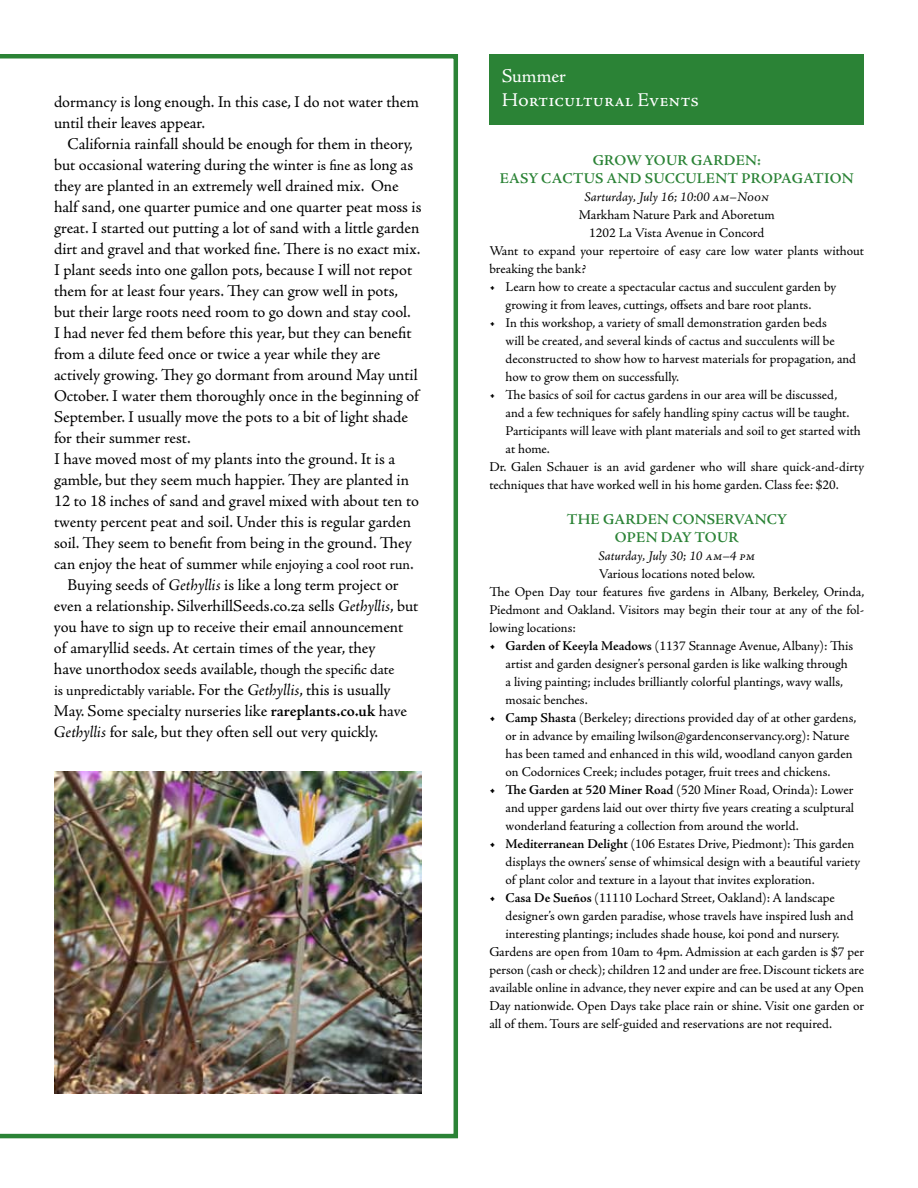
<style>
.page{position:relative;width:918px;height:1188px;background:#fff}
.page>*{position:absolute;margin:0;border:0;box-sizing:border-box;transform-origin:0 0}
.t1{font:19.5px/24px "Adobe Jenson Pro";color:#fff}
.t2{font:16.5px/21px "Adobe Jenson Pro";letter-spacing:-.005em;color:#000}
.t3{font:15px "Adobe Jenson Pro";letter-spacing:-.005em;color:#000}
.t4{font:600 15px "Adobe Jenson Pro";letter-spacing:.015em;color:#2b8336}
.t5{font:13.5px/18px "Adobe Jenson Pro";color:#000}
.t6{font:italic 13.5px "Adobe Jenson Pro";color:#000}
.s1{font-size:15px}
.s2{font-size:16.5px}
.s3{font-style:italic}
.s4{font-style:italic;font-size:16.5px}
.s5{font-weight:600}
.s6{font-weight:600;font-size:15px}
</style>
<div class="page">
<svg style="left:0;top:54px;width:458px;height:1084px"></svg>
<div style="left:489px;top:54px;width:375px;height:70px;background:#2b8336"></div>
<img style="left:54px;top:772px;width:368px;height:322px">
<p class="t2" style="left:54px;top:92px;width:366px">dormancy is long enough. In this case, I do not water them until their leaves appear.</p>
<p class="t2" style="left:54px;top:134px;width:369px;text-indent:13px">California rainfall should be enough for them in theory, but occasional watering during the winter <span class="s1">is fine</span> as long as they are planted in an extremely well drained mix. One half sand, one quarter pumice and one quarter peat moss is great. I started out putting a lot of sand with a little garden dirt and gravel and that worked fine. There is no exact mix.<br>I plant seeds into one gallon pots, because I will not repot them for at least four years. They can grow well in pots, but their large roots need room to go down and stay cool.<br>I had never fed them before this year, but they can benefit from a dilute feed once or twice a year while they are actively growing. They go dormant from around May until October. I water them thoroughly once in the beginning of September. I usually move the pots to a bit of light shade for their summer rest.<br>I have moved most of my plants into the ground. It is a gamble, but they seem much happier. They are planted in 12 to 18 inches of sand and gravel mixed with about ten to twenty percent peat and soil. Under this is regular garden soil. They seem to benefit from being in the ground. They</p>
<p class="t3" style="left:54px;top:556px;width:361px"><span class="s2">can enjoy the heat of summer</span> while enjoying a cool root run<span class="s2">.</span></p>
<p class="t2" style="left:54px;top:575px;width:366px;text-indent:13px">Buying seeds of <span class="s3">Gethyllis</span> is like a long term project or even a relationship. SilverhillSeeds.co.za sells <span class="s3">Gethyllis</span>, but you have to sign up to receive their email announcement of amaryllid seeds. At certain times of the year, they<br>have unorthodox seeds available, <span class="s1">though the specific date</span></p>
<p class="t3" style="left:54px;top:682px;width:338px">is unpredictably variable<span class="s2">. For the</span> <span class="s4">Gethyllis</span><span class="s2">, this is usually</span></p>
<p class="t2" style="left:54px;top:701px;width:355px">May. Some specialty nurseries like <span class="s5">rareplants.co.uk</span> have<br><span class="s3">Gethyllis</span> for sale, but they often sell out very quickly.</p>
<h1 class="t1" style="left:502px;top:64px;width:199px">Summer<br>Horticultural Events</h1>
<p class="t4" style="left:593px;top:152px;width:122px">Grow your Garden</p>
<p class="t4" style="left:757px;top:152px;width:5px">:</p>
<p class="t4" style="left:500px;top:170px;width:64px">Easy Cact</p>
<p class="t4" style="left:584px;top:170px;width:36px">us and</p>
<p class="t4" style="left:645px;top:170px;width:64px">Succulent</p>
<p class="t4" style="left:742px;top:170px;width:43px">Propagat</p>
<p class="t4" style="left:824px;top:170px;width:28px">ion</p>
<p class="t6" style="left:585px;top:189px;width:186px">Sarturday, July 16; 10:00 am–Noon</p>
<p class="t5" style="left:579px;top:206px;width:197px">Markham Nature Park and Aboretum</p>
<p class="t5" style="left:589px;top:224px;width:176px">1202 La Vista Avenue in Concord</p>
<p class="t5" style="left:489px;top:242px;width:376px">Want to expand your repertoire of easy care low water plants without</p>
<p class="t5" style="left:489px;top:260px;width:98px">breaking the bank?</p>
<p class="t5" style="left:506px;top:278px;width:332px;text-indent:-16px"><span class="s1">•</span> Learn how to create a spectacular cactus and succulent garden by growing it from leaves, cuttings, offsets and bare root plants.</p>
<p class="t5" style="left:506px;top:314px;width:352px;text-indent:-16px"><span class="s1">•</span> In this workshop, a variety of small demonstration garden beds<br>will be created, and several kinds of cactus and succulents will be deconstructed to show how to harvest materials for propagation, and how to grow them on successfully.</p>
<p class="t5" style="left:489px;top:386px;width:349px"><span class="s1">•</span> The basics of soil for cactus gardens in our area will be discussed,</p>
<p class="t5" style="left:506px;top:404px;width:345px">and a few techniques for safely handling spiny cactus will be taught.</p>
<p class="t5" style="left:506px;top:422px;width:357px">Participants will leave with plant materials and soil to get started with</p>
<p class="t5" style="left:506px;top:440px;width:46px">at home.</p>
<p class="t5" style="left:489px;top:458px;width:376px">Dr. Galen Schauer is an avid gardener who will share quick-and-dirty</p>
<p class="t5" style="left:489px;top:476px;width:351px">techniques that have worked well in his home garden. Class fee: $20.</p>
<p class="t4" style="left:567px;top:511px;width:60px">The Garden</p>
<p class="t4" style="left:672px;top:511px;width:34px">Conser</p>
<p class="t4" style="left:734px;top:511px;width:22px">vanc</p>
<p class="t4" style="left:777px;top:511px;width:9px">y</p>
<p class="t4" style="left:615px;top:529px;width:12px">Open</p>
<p class="t4" style="left:661px;top:529px;width:75px">Day tour</p>
<p class="t6" style="left:598px;top:548px;width:158px">Saturday, July 30; 10 am–4 pm</p>
<p class="t5" style="left:489px;top:565px;width:377px;text-indent:110px">Various locations noted below.<br>The Open Day tour features five gardens in Albany, Berkeley, Orinda, Piedmont and Oakland. Visitors may begin their tour at any of the fol&shy;lowing locations:</p>
<p class="t5" style="left:506px;top:637px;width:349px;text-indent:-16px"><span class="s6">•</span> <span class="s5">Garden of Keeyla Meadows</span> (1137 Stannage Avenue, Albany): This artist and garden designer’s personal garden is like walking through a living painting; includes brilliantly colorful plantings, wavy walls, mosaic benches.</p>
<p class="t5" style="left:506px;top:709px;width:352px;text-indent:-16px"><span class="s6">•</span> <span class="s5">Camp Shasta</span> (Berkeley; directions provided day of at other gardens, or in advance by emailing lwilson@gardenconservancy.org): Nature has been tamed and enhanced in this wild, woodland canyon garden on Codornices Creek; includes potager, fruit trees and chickens.</p>
<p class="t5" style="left:506px;top:781px;width:350px;text-align:justify;text-indent:-16px"><span class="s6">•</span> <span class="s5">The Garden at 520 Miner Road</span> (520 Miner Road, Orinda): Lower and upper gardens laid out over thirty five years creating a sculptural wonderland featuring a collection from around the world.</p>
<p class="t5" style="left:506px;top:835px;width:356px;text-indent:-16px"><span class="s6">•</span> <span class="s5">Mediterranean Delight</span> (106 Estates Drive, Piedmont): This garden displays the owners’ sense of whimsical design with a beautiful variety of plant color and texture in a layout that invites exploration.</p>
<p class="t5" style="left:489px;top:889px;width:347px"><span class="s6">•</span> <span class="s5">Casa De Sueños</span> (11110 Lochard Street, Oakland): A landscape</p>
<p class="t5" style="left:506px;top:907px;width:349px">designer’s own garden paradise, whose travels have inspired lush and</p>
<p class="t5" style="left:506px;top:925px;width:336px">interesting plantings; includes shade house, koi pond and nursery.</p>
<p class="t5" style="left:489px;top:943px;width:376px">Gardens are open from 10am to 4pm. Admission at each garden is $7 per</p>
<p class="t5" style="left:489px;top:961px;width:376px">person (cash or check); children 12 and under are free. Discount tickets are</p>
<p class="t5" style="left:489px;top:979px;width:376px">available online in advance, they never expire and can be used at any Open</p>
<p class="t5" style="left:489px;top:997px;width:376px">Day nationwide. Open Days take place rain or shine. Visit one garden or</p>
<p class="t5" style="left:489px;top:1015px;width:344px">all of them. Tours are self-guided and reservations are not required.</p>
</div>
